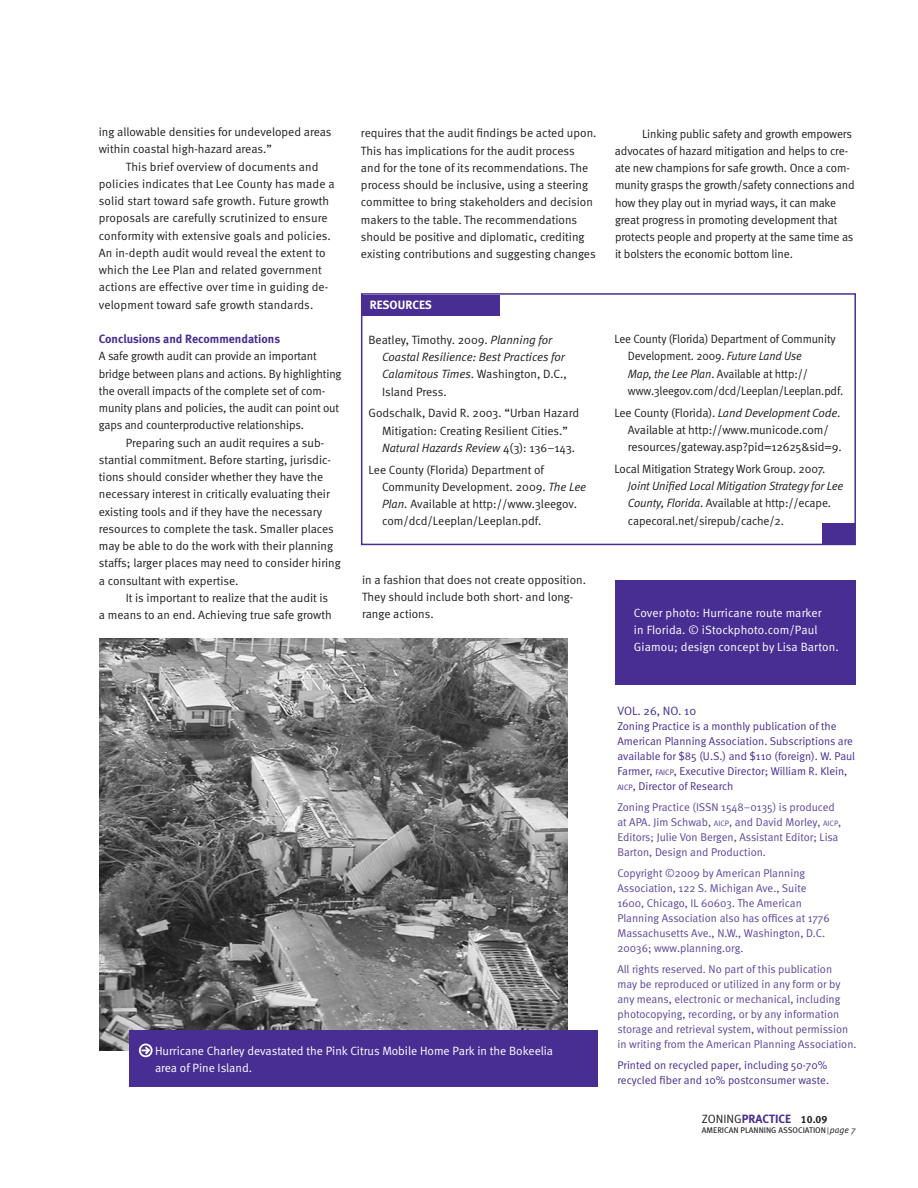
<style>
.page{position:relative;width:918px;height:1188px;background:#fff}
.page>*{position:absolute;margin:0;border:0;box-sizing:border-box;transform-origin:0 0}
.t1{font:12px/17.2px "Meta Normal";letter-spacing:-.005em;color:#231f20}
.Body_First{font:12px/17.2px "Meta Normal";color:#fff}
.t2{font:12px/17.2px "Meta Normal";letter-spacing:-.005em;color:#231f20;scale:.96 1}
.t3{font:italic 12px/17.2px "Meta Normal";color:#231f20}
.A_Head{font:700 12px "Meta";color:#482e92}
.A_Head-2{font:12px "Meta Normal";color:#482e92}
.A_Head-3{font:700 12px "Meta";color:#fff}
.A_Head-4{font:11.25px/15px "Meta Normal";color:#5e479d}
.A_Head-5{font:11.25px/15px "Meta Normal";color:#482e92}
.t4{font:8.25px "Meta";color:#231f20}
.s1{font-style:normal}
.s2{font-style:italic}
.s3{font-size:7.8px}
.s4{font-style:inherit}
.s5{font-family:"Meta Normal";font-weight:400;color:#231f20}
.s6{font-family:"Meta Bold LF";font-weight:400;font-size:10.5px;color:#231f20}
.s7{font-family:"Meta Normal";font-size:7.5px}
.s8{font-family:"Meta Normal";font-style:italic;font-size:9px}
</style>
<div class="page">
<img style="left:100px;top:639px;width:468px;height:412px">
<div style="left:616px;top:580px;width:240px;height:105px;background:#482e92"></div>
<div style="left:361px;top:293px;width:495px;height:252px;background:#fff;border:2px solid #482e92"></div>
<div style="left:362px;top:295px;width:138px;height:21px;background:#482e92"></div>
<div style="left:822px;top:523px;width:33px;height:21px;background:#482e92"></div>
<div style="left:129px;top:1030px;width:469px;height:57px;background:#482e92"></div>
<div style="left:139px;top:1044px;width:14px;height:13px;border:2px solid #fff;border-radius:50%"></div>
<svg style="left:141px;top:1045px;width:11px;height:11px"></svg>
<p class="t1" style="left:99px;top:123px;width:234px">ing allowable densities for undeveloped areas within coastal high-hazard areas.”</p>
<p class="t1" style="left:99px;top:158px;width:237px;text-indent:27px">This brief overview of documents and policies indicates that Lee County has made a solid start toward safe growth. Future growth proposals are carefully scrutinized to ensure conformity with extensive goals and policies.<br>An in-depth audit would reveal the extent to which the Lee Plan and related government actions are effective over time in guiding de&shy;velopment toward safe growth standards.</p>
<p class="A_Head" style="left:99px;top:332px;width:183px">Conclusions and Recommendations</p>
<p class="t1" style="left:99px;top:348px;width:244px">A safe growth audit can provide an important bridge between plans and actions. By highlighting the overall impacts of the complete set of com&shy;munity plans and policies, the audit can point out gaps and counterproductive relationships.</p>
<p class="t1" style="left:99px;top:434px;width:244px;text-indent:27px">Preparing such an audit requires a sub&shy;stantial commitment. Before starting, jurisdic&shy;tions should consider whether they have the necessary interest in critically evaluating their existing tools and if they have the necessary resources to complete the task. Smaller places may be able to do the work with their planning staffs; larger places may need to consider hiring a consultant with expertise.</p>
<p class="t1" style="left:99px;top:589px;width:235px;text-indent:27px">It is important to realize that the audit is a means to an end. Achieving true safe growth</p>
<p class="t1" style="left:361px;top:124px;width:237px">requires that the audit findings be acted upon.<br>This has implications for the audit process and for the tone of its recommendations. The process should be inclusive, using a steering committee to bring stakeholders and decision makers to the table. The recommendations should be positive and diplomatic, crediting existing contributions and suggesting changes</p>
<p class="t1" style="left:615px;top:125px;width:241px;text-indent:27px">Linking public safety and growth empowers advocates of hazard mitigation and helps to cre&shy;ate new champions for safe growth. Once a com&shy;munity grasps the growth/safety connections and how they play out in myriad ways, it can make great progress in promoting development that protects people and property at the same time as it bolsters the economic bottom line.</p>
<p class="A_Head-3" style="left:370px;top:297px;width:64px">resources</p>
<p class="t3" style="left:382px;top:331px;width:186px;text-indent:-13px"><span class="s1">Beatley, Timothy. 2009.</span> Planning for<br>Coastal Resilience: Best Practices for<br>Calamitous Times<span class="s1">. Washington, D.C.,<br>I sland Press.</span></p>
<p class="t1" style="left:382px;top:404px;width:199px;text-indent:-14px">Godschalk, David R. 2003. “U rban Hazard<br>Mitigation: Creating Resilient Cities.”<br><span class="s2">Natural Hazards Review</span> 4(3): 136–143.</p>
<p class="t1" style="left:382px;top:461px;width:206px;text-indent:-14px">Lee County (Florida) Department of Community Development. 2009. <span class="s2">The Lee Plan.</span> Available at http://www.3leegov. com/dcd/Leeplan/Leeplan.pdf.</p>
<p class="t1" style="left:362px;top:571px;width:225px">in a fashion that does not create opposition.<br>They should include both short- and long&shy;range actions.</p>
<p class="t2" style="left:628px;top:330px;width:226px;text-indent:-14px">Lee County (Florida) Department of Community Development. 2009. <span class="s2">Future Land Use<br>Map, the Lee Plan</span>. Available at http:// www.3leegov.com/dcd/Leeplan/Leeplan.pdf.</p>
<p class="t1" style="left:628px;top:404px;width:215px;text-indent:-14px">Lee County (Florida). <span class="s2">Land Development Code</span>.<br>Available at http://www.municode.com/ resources/gateway.asp?pid=12625&amp;sid=9.</p>
<p class="t1" style="left:628px;top:460px;width:217px;text-indent:-14px">Local Mitigation Strategy Work Group. 2007.<br><span class="s2">Joint Unified Local Mitigation Strategy for Lee County, Florida</span>. Available at http://ecape. capecoral.net/sirepub/cache/2.</p>
<p class="Body_First" style="left:634px;top:604px;width:206px">Cover photo: Hurricane route marker<br>in Florida. © iStockphoto.com/Paul<br>Giamou; design concept by Lisa Barton.</p>
<p class="Body_First" style="left:155px;top:1042px;width:400px">Hurricane Charley devastated the Pink Citrus Mobile Home Park in the Bokeelia area of Pine Island.</p>
<p class="A_Head-2" style="left:617px;top:704px;width:80px">Vol. 26, N o. 10</p>
<p class="A_Head-5" style="left:617px;top:719px;width:239px">Zoning Practice is a monthly publication of the American Planning Association. Subscriptions are available for $85 (U .S.) and $110 (foreign). W. Paul Farmer, <span class="s3">FAICP</span>, Executive Director; William R. Klein, <span class="s3">AICP</span>, Director of Research</p>
<p class="A_Head-4" style="left:617px;top:800px;width:226px">Zoning Practice (I SSN 1548–0135) is produced at APA. Jim Schwab, <span class="s3">AICP</span>, and David Morley, <span class="s3">AICP</span><span class="s4">, </span>Editors; Julie Von Bergen, Assistant Editor; Lisa Barton, Design and Production.</p>
<p class="A_Head-4" style="left:617px;top:866px;width:214px">Copyright ©2009 by American Planning Association, 122 S. Michigan Ave., Suite 1600, Chicago, I L 60603. The American Planning Association also has offices at 1776<br>Massachusetts Ave., N .W., Washington, D.C.<br>20036; www.planning.org.</p>
<p class="A_Head-4" style="left:617px;top:962px;width:241px">All rights reserved. N o part of this publication<br>may be reproduced or utilized in any form or by any means, electronic or mechanical, including photocopying, recording, or by any information storage and retrieval system, without permission in writing from the American Planning Association.</p>
<p class="A_Head-5" style="left:617px;top:1058px;width:213px">Printed on recycled paper, including 50-70% recycled fiber and 10% postconsumer waste.</p>
<p class="A_Head" style="left:702px;top:1111px;width:127px"><span class="s5">zoning</span>practice <span class="s6">10.09</span></p>
<p class="t4" style="left:702px;top:1126px;width:155px">AMERICAN PLANN IN G ASSOCIATION <span class="s7">|</span><span class="s8">page 7</span></p>
</div>
